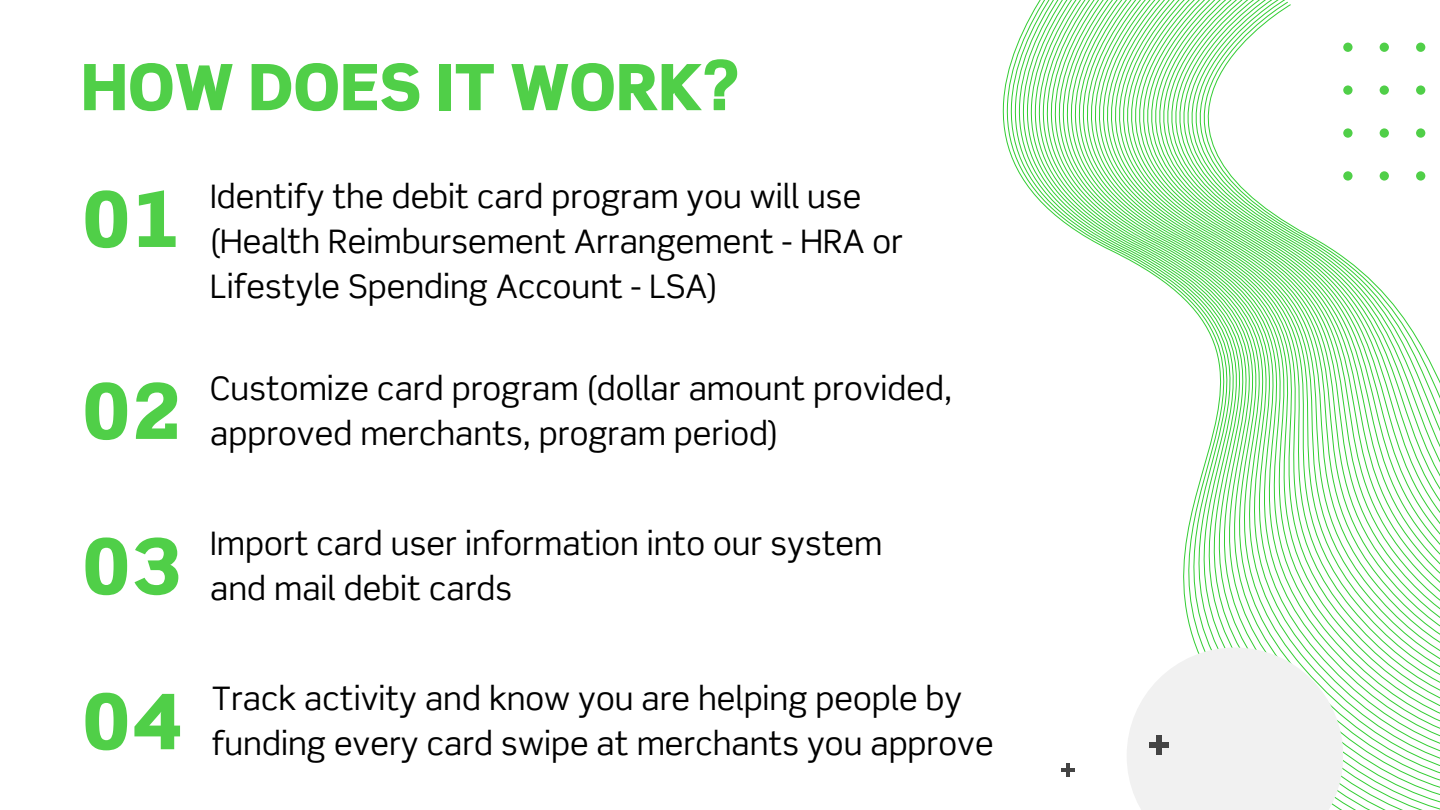
<style>
.page{position:relative;width:1440px;height:810px;background:#fff}
.page>*{position:absolute;margin:0;border:0;box-sizing:border-box;transform-origin:0 0}
.t1{font:900 76.8px "Scene Pro";color:#50cf48}
.t2{font:900 64px "Scene Pro";color:#50cf48}
.t3{font:32.4px/45px "Scene Pro";color:#000}
</style>
<div class="page">
<svg style="left:1042px;top:0;width:398px;height:643px"></svg>
<svg style="left:1047px;top:0;width:393px;height:635px"></svg>
<svg style="left:1052px;top:0;width:388px;height:626px"></svg>
<svg style="left:1057px;top:0;width:383px;height:617px"></svg>
<svg style="left:1068px;top:0;width:372px;height:608px"></svg>
<svg style="left:1073px;top:0;width:367px;height:603px"></svg>
<svg style="left:1078px;top:0;width:362px;height:598px"></svg>
<svg style="left:1084px;top:0;width:356px;height:593px"></svg>
<svg style="left:1094px;top:4px;width:346px;height:582px"></svg>
<svg style="left:1127px;top:647px;width:216px;height:163px"></svg>
<svg style="left:1343px;top:43px;width:97px;height:138px"></svg>
<div style="left:1149px;top:742px;width:19px;height:6px;background:#444"></div>
<div style="left:1156px;top:735px;width:5px;height:20px;background:#444"></div>
<hr style="left:1061px;top:768px;width:14px;height:3px;background:#444">
<hr style="left:1066px;top:763px;width:4px;height:13px;background:#444">
<h2 class="t2" style="left:81px;top:60px;width:660px">HOW DOES IT WORK?</h2>
<h1 class="t1" style="left:81px;top:187px;width:103px">01</h1>
<p class="t3" style="left:210px;top:177px;width:694px">Identify the debit card program you will use (Health Reimbursement Arrangement - HRA or<br>Lifestyle Spending Account - LSA)</p>
<h1 class="t1" style="left:81px;top:379px;width:103px">02</h1>
<p class="t3" style="left:210px;top:369px;width:743px">Customize card program (dollar amount provided, approved merchants, program period)</p>
<h1 class="t1" style="left:81px;top:534px;width:103px">03</h1>
<p class="t3" style="left:210px;top:524px;width:674px">Import card user information into our system and mail debit cards</p>
<h1 class="t1" style="left:81px;top:689px;width:103px">04</h1>
<p class="t3" style="left:212px;top:679px;width:783px">Track activity and know you are helping people by funding every card swipe at merchants you approve</p>
</div>
